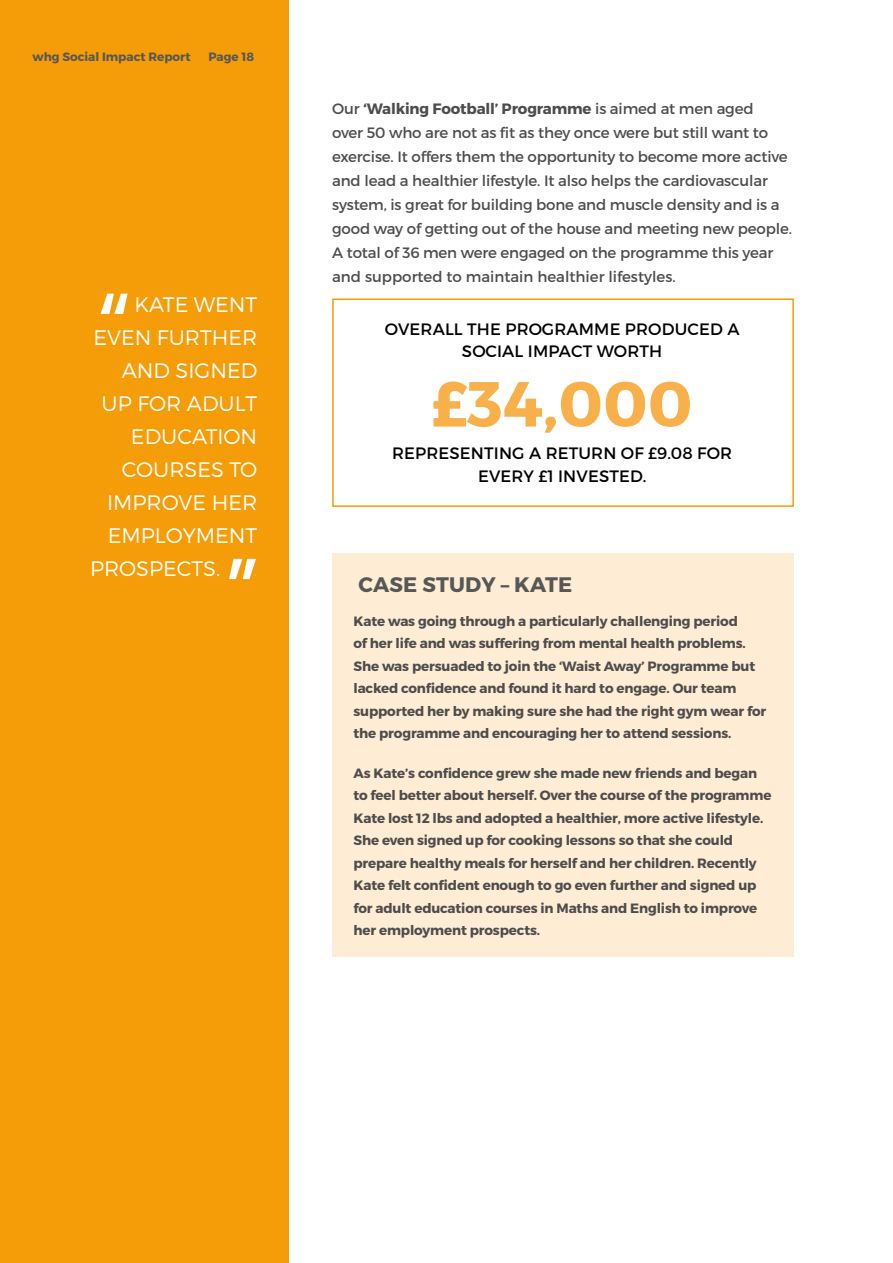
<style>
.page{position:relative;width:893px;height:1263px;background:#fff}
.page>*{position:absolute;margin:0;border:0;box-sizing:border-box;transform-origin:0 0}
.t1{font:700 63.6px "Montserrat";color:#f8b14a}
.t2{font:300 21px "Montserrat";color:#fff}
.t3{font:700 21px "Montserrat";letter-spacing:.01em;color:#575756}
.t4{font:300 21px "Montserrat";color:#f7ad3f}
.t5{font:16.5px/22.5px "Montserrat";letter-spacing:.01em;color:#000;text-align:center}
.t6{font:15px/24px "Montserrat";letter-spacing:-.01em;color:#4d4d4c}
.t7{font:700 13.5px/22.5px "Montserrat";letter-spacing:-.01em;color:#4d4d4c}
.t8{font:700 12px "Montserrat";color:#575756}
.s1{font-weight:700}
</style>
<div class="page">
<div style="left:0;top:0;width:289px;height:1263px;background:#f49d08"></div>
<div style="left:332px;top:298px;width:462px;height:209px;border:2px solid #f49d08"></div>
<div style="left:332px;top:553px;width:462px;height:404px;background:#feecd5"></div>
<svg style="left:101px;top:294px;width:27px;height:20px"></svg>
<svg style="left:229px;top:559px;width:27px;height:20px"></svg>
<p class="t8" style="left:32px;top:49px;width:160px">whg Social Impact Report</p>
<p class="t8" style="left:208px;top:49px;width:47px">Page 18</p>
<h2 class="t2" style="left:135px;top:292px;width:124px">KATE WENT</h2>
<h2 class="t2" style="left:93px;top:325px;width:165px">EVEN FURTHER</h2>
<h2 class="t2" style="left:122px;top:358px;width:137px">AND SIGNED</h2>
<h2 class="t2" style="left:102px;top:391px;width:157px">UP FOR ADULT</h2>
<h2 class="t2" style="left:131px;top:424px;width:128px">EDUCATION</h2>
<h2 class="t2" style="left:122px;top:457px;width:137px">COURSES TO</h2>
<h2 class="t2" style="left:107px;top:490px;width:152px">IMPROVE HER</h2>
<h2 class="t2" style="left:108px;top:523px;width:151px">EMPLOYMENT</h2>
<h2 class="t2" style="left:90px;top:556px;width:132px">PROSPECTS.</h2>
<h2 class="t4" style="left:253px;top:556px;width:6px">.</h2>
<p class="t6" style="left:332px;top:96px;width:461px">Our <span class="s1">‘Walking Football’ Programme</span> is aimed at men aged<br>over 50 who are not as fit as they once were but still want to exercise. It offers them the opportunity to become more active and lead a healthier lifestyle. It also helps the cardiovascular system, is great for building bone and muscle density and is a good way of getting out of the house and meeting new people.<br>A total of 36 men were engaged on the programme this year and supported to maintain healthier lifestyles.</p>
<p class="t5" style="left:385px;top:317px;width:356px">OVERALL THE PROGRAMME PRODUCED A<br>SOCIAL IMPACT WORTH</p>
<h1 class="t1" style="left:432px;top:365px;width:262px">£34,000</h1>
<p class="t5" style="left:392px;top:442px;width:342px">REPRESENTING A RETURN OF £9.08 FOR<br>EVERY £1 INVESTED.</p>
<h2 class="t3" style="left:358px;top:571px;width:215px">CASE STUDY – KATE</h2>
<p class="t7" style="left:353px;top:610px;width:414px">Kate was going through a particularly challenging period<br>of her life and was suffering from mental health problems.<br>She was persuaded to join the ‘Waist Away’ Programme but lacked confidence and found it hard to engage. Our team supported her by making sure she had the right gym wear for the programme and encouraging her to attend sessions.</p>
<p class="t7" style="left:353px;top:762px;width:420px">As Kate’s confidence grew she made new friends and began to feel better about herself. Over the course of the programme Kate lost 12 lbs and adopted a healthier, more active lifestyle.<br>She even signed up for cooking lessons so that she could prepare healthy meals for herself and her children. Recently Kate felt confident enough to go even further and signed up for adult education courses in Maths and English to improve her employment prospects.</p>
</div>
